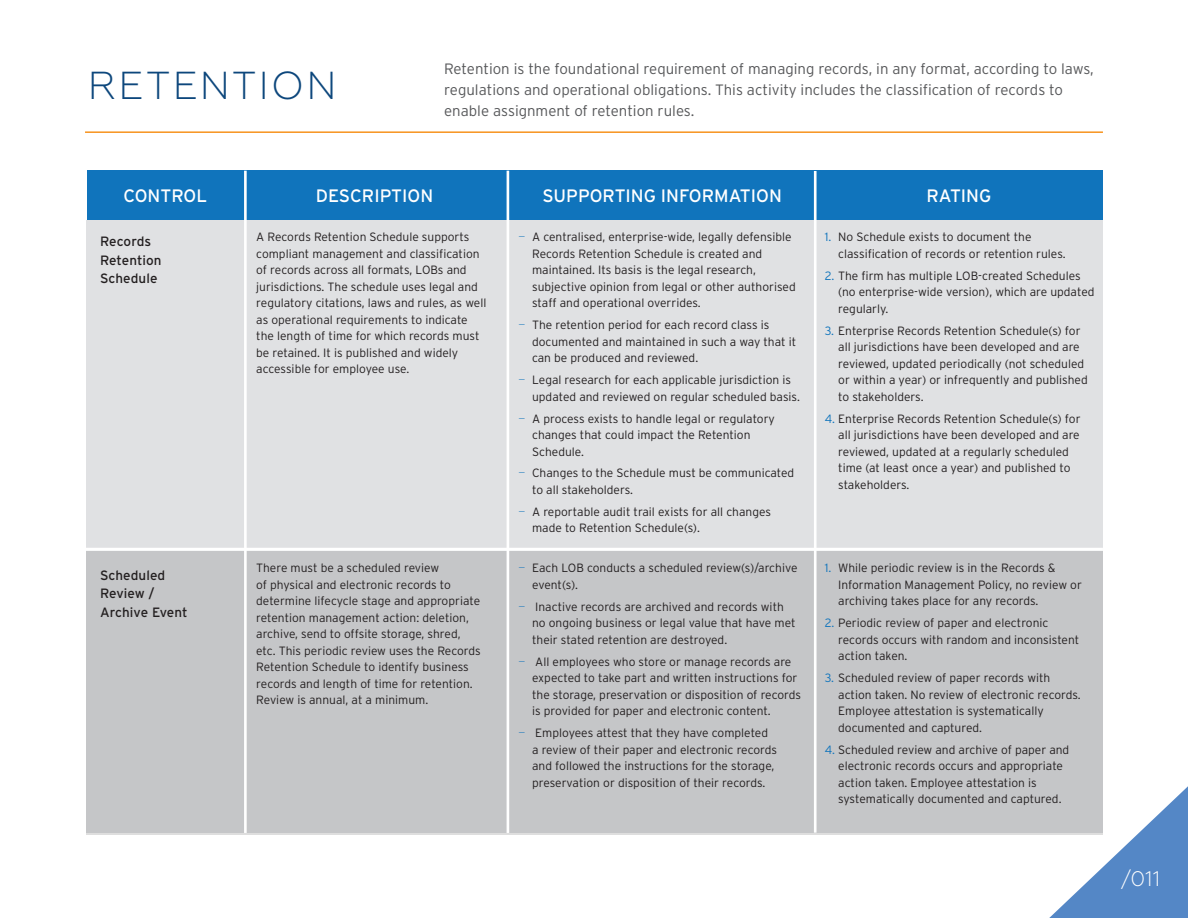
<style>
.page{position:relative;width:1188px;height:918px;background:#fff}
.page>*{position:absolute;margin:0;border:0;box-sizing:border-box;transform-origin:0 0}
.t1{font:300 39px "Geometria";letter-spacing:.055em;color:#0d477c}
.t2{font:300 21px "Geometria";color:#fff}
.t3{font:18px "Interstate";color:#fff}
.t4{font:300 15px/21px "Interstate";color:#57585a}
.t5{font:13.5px/18.8px "Interstate";letter-spacing:.005em;color:#231f20}
.t6{font:300 12px/16.5px "Interstate";color:#231f20}
.s1{font-weight:200;color:#1074bc}
.s2{color:#1074bc}
</style>
<div class="page">
<svg style="left:1049px;top:786px;width:139px;height:132px"></svg>
<hr style="left:85px;top:131px;width:1018px;height:2px;background:#f7931d">
<div style="left:88px;top:170px;width:1015px;height:62px;background:#1074bc"></div>
<div style="left:86px;top:220px;width:1017px;height:613px;background:#e0e1e3"></div>
<div style="left:86px;top:551px;width:1017px;height:284px;background:#c5c6c8"></div>
<hr style="left:85px;top:548px;width:1018px;height:3px;background:#fff">
<hr style="left:507px;top:171px;width:2px;height:662px;background:#fff">
<hr style="left:244px;top:171px;width:3px;height:662px;background:#fff">
<hr style="left:814px;top:171px;width:3px;height:662px;background:#fff">
<h1 class="t1" style="left:88px;top:63px;width:251px">RETENTION</h1>
<p class="t4" style="left:444px;top:59px;width:651px">Retention is the foundational requirement of managing records, in any format, according to laws, regulations and operational obligations. This activity includes the classification of records to enable assignment of retention rules.</p>
<h3 class="t3" style="left:123px;top:184px;width:85px">CONTROL</h3>
<h3 class="t3" style="left:316px;top:184px;width:119px">DESCRIPTION</h3>
<h3 class="t3" style="left:542px;top:184px;width:241px">SUPPORTING INFORMATION</h3>
<h3 class="t3" style="left:927px;top:185px;width:66px">RATING</h3>
<p class="t6" style="left:256px;top:229px;width:232px">A Records Retention Schedule supports compliant management and classification of records across all formats, LOBs and jurisdictions. The schedule uses legal and regulatory citations, laws and rules, as well as operational requirements to indicate the length of time for which records must be retained. It is published and widely accessible for employee use.</p>
<p class="t6" style="left:532px;top:229px;width:265px;text-indent:-14px"><span class="s1">—</span> A centralised, enterprise-wide, legally defensible Records Retention Schedule is created and maintained. Its basis is the legal research, subjective opinion from legal or other authorised staff and operational overrides.</p>
<p class="t6" style="left:532px;top:317px;width:266px;text-indent:-14px"><span class="s1">—</span> The retention period for each record class is documented and maintained in such a way that it can be produced and reviewed.</p>
<p class="t6" style="left:532px;top:372px;width:269px;text-indent:-14px"><span class="s1">—</span> Legal research for each applicable jurisdiction is updated and reviewed on regular scheduled basis.</p>
<p class="t6" style="left:532px;top:410px;width:244px;text-indent:-14px"><span class="s1">—</span> A process exists to handle legal or regulatory changes that could impact the Retention<br>Schedule.</p>
<p class="t6" style="left:532px;top:465px;width:264px;text-indent:-14px"><span class="s1">—</span> Changes to the Schedule must be communicated to all stakeholders.</p>
<p class="t6" style="left:532px;top:503px;width:240px;text-indent:-14px"><span class="s1">—</span> A reportable audit trail exists for all changes made to Retention Schedule(s).</p>
<p class="t6" style="left:532px;top:560px;width:267px;text-indent:-14px"><span class="s1">—</span> Each LOB conducts a scheduled review(s)/archive event(s).</p>
<p class="t6" style="left:532px;top:598px;width:265px;text-indent:-14px"><span class="s1">—</span> Inactive records are archived and records with no ongoing business or legal value that have met their stated retention are destroyed.</p>
<p class="t6" style="left:532px;top:653px;width:271px;text-indent:-14px"><span class="s1">—</span> All employees who store or manage records are expected to take part and written instructions for the storage, preservation or disposition of records is provided for paper and electronic content.</p>
<p class="t6" style="left:532px;top:724px;width:247px;text-indent:-14px"><span class="s1">—</span> Employees attest that they have completed a review of their paper and electronic records and followed the instructions for the storage, preservation or disposition of their records.</p>
<p class="t6" style="left:838px;top:229px;width:229px;text-indent:-14px"><span class="s2">1.</span> No Schedule exists to document the classification of records or retention rules.</p>
<p class="t6" style="left:838px;top:267px;width:258px;text-indent:-14px"><span class="s2">2.</span> The firm has multiple LOB-created Schedules (no enterprise-wide version), which are updated regularly.</p>
<p class="t6" style="left:838px;top:322px;width:251px;text-indent:-14px"><span class="s2">3.</span> Enterprise Records Retention Schedule(s) for all jurisdictions have been developed and are reviewed, updated periodically (not scheduled or within a year) or infrequently and published to stakeholders.</p>
<p class="t6" style="left:838px;top:410px;width:244px;text-indent:-14px"><span class="s2">4.</span> Enterprise Records Retention Schedule(s) for all jurisdictions have been developed and are reviewed, updated at a regularly scheduled time (at least once a year) and published to stakeholders.</p>
<p class="t5" style="left:100px;top:232px;width:63px">Records<br>Retention<br>Schedule</p>
<p class="t6" style="left:838px;top:560px;width:245px;text-indent:-14px"><span class="s2">1.</span> While periodic review is in the Records &amp;<br>Information Management Policy, no review or archiving takes place for any records.</p>
<p class="t6" style="left:838px;top:615px;width:243px;text-indent:-14px"><span class="s2">2.</span> Periodic review of paper and electronic records occurs with random and inconsistent action taken.</p>
<p class="t6" style="left:838px;top:670px;width:244px;text-indent:-14px"><span class="s2">3.</span> Scheduled review of paper records with action taken. No review of electronic records.<br>Employee attestation is systematically documented and captured.</p>
<p class="t6" style="left:838px;top:741px;width:233px;text-indent:-14px"><span class="s2">4.</span> Scheduled review and archive of paper and electronic records occurs and appropriate action taken. Employee attestation is systematically documented and captured.</p>
<p class="t6" style="left:256px;top:560px;width:226px">There must be a scheduled review<br>of physical and electronic records to determine lifecycle stage and appropriate retention management action: deletion, archive, send to offsite storage, shred, etc. This periodic review uses the Records Retention Schedule to identify business records and length of time for retention.<br>Review is annual, at a minimum.</p>
<p class="t5" style="left:100px;top:565px;width:89px">Scheduled<br>Review /<br>Archive Event</p>
<h2 class="t2" style="left:1121px;top:867px;width:41px">/011</h2>
</div>
